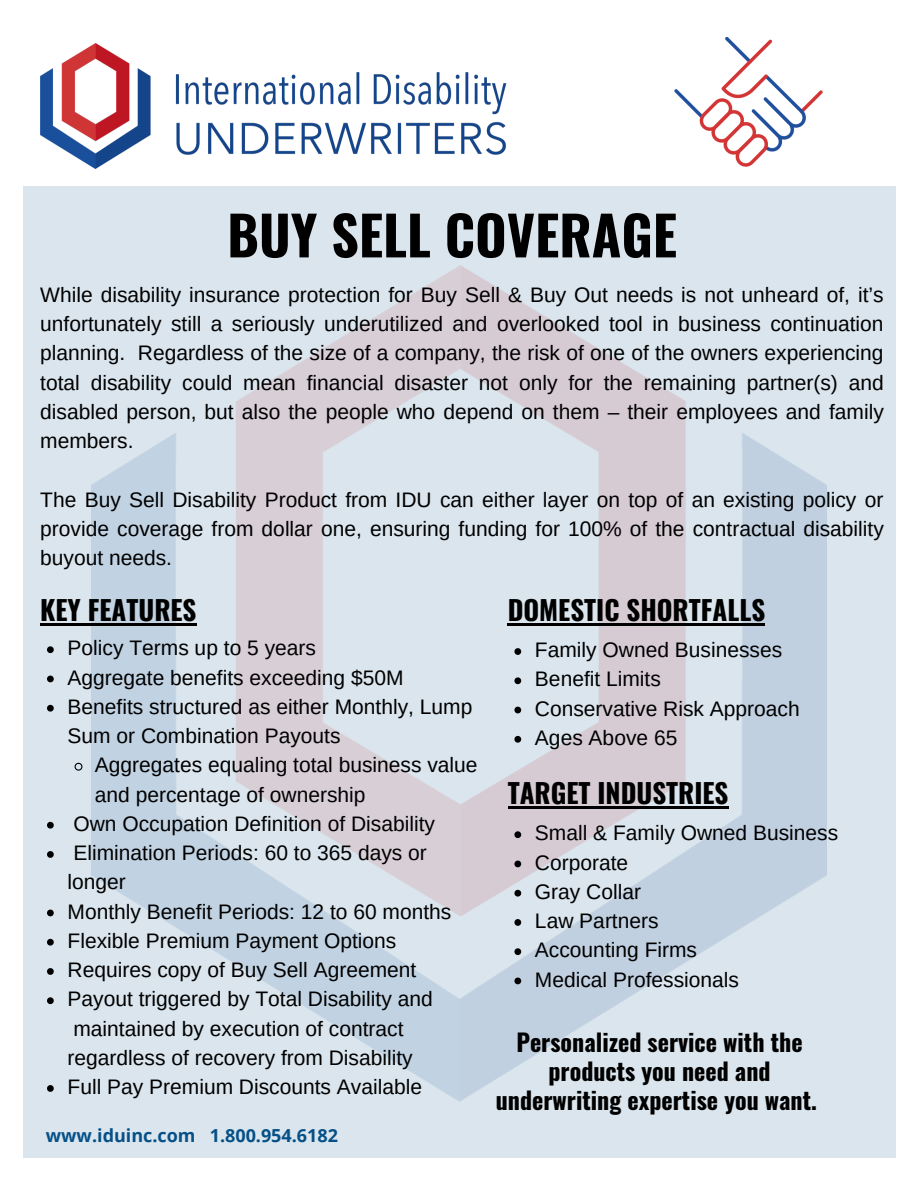
<style>
.page{position:relative;width:918px;height:1188px;background:#fff}
.page>*{position:absolute;margin:0;border:0;box-sizing:border-box;transform-origin:0 0}
.t1{font:700 54px "Oswald";color:#000}
.t2{font:700 27px "Oswald";color:#000}
.t3{font:700 24px/29.4px "Oswald";color:#000;text-align:center}
.t4{font:21px/29.2px "Arimo";color:#000}
.t5{font:700 18px "Open Sans";color:#055087}
</style>
<div class="page">
<div style="left:23px;top:186px;width:873px;height:972px;background:#dae5ed"></div>
<img style="left:92px;top:266px;width:734px;height:836px">
<img style="left:40px;top:43px;width:467px;height:126px">
<img style="left:674px;top:37px;width:149px;height:130px">
<hr style="left:40px;top:624px;width:156px;height:2px;background:#000">
<hr style="left:508px;top:806px;width:221px;height:2px;background:#000">
<svg style="left:514px;top:831px;width:7px;height:7px"></svg>
<svg style="left:514px;top:861px;width:7px;height:6px"></svg>
<svg style="left:514px;top:890px;width:7px;height:7px"></svg>
<svg style="left:514px;top:919px;width:7px;height:7px"></svg>
<svg style="left:514px;top:948px;width:7px;height:7px"></svg>
<svg style="left:514px;top:978px;width:7px;height:6px"></svg>
<hr style="left:508px;top:624px;width:257px;height:2px;background:#000">
<svg style="left:514px;top:648px;width:7px;height:7px"></svg>
<svg style="left:514px;top:677px;width:7px;height:7px"></svg>
<svg style="left:514px;top:707px;width:7px;height:6px"></svg>
<svg style="left:514px;top:736px;width:7px;height:7px"></svg>
<svg style="left:47px;top:646px;width:7px;height:7px"></svg>
<svg style="left:47px;top:676px;width:7px;height:6px"></svg>
<svg style="left:47px;top:705px;width:7px;height:7px"></svg>
<svg style="left:74px;top:762px;width:9px;height:9px"></svg>
<svg style="left:47px;top:822px;width:7px;height:7px"></svg>
<svg style="left:47px;top:851px;width:7px;height:7px"></svg>
<svg style="left:47px;top:910px;width:7px;height:6px"></svg>
<svg style="left:47px;top:939px;width:7px;height:7px"></svg>
<svg style="left:47px;top:968px;width:7px;height:7px"></svg>
<svg style="left:47px;top:997px;width:7px;height:7px"></svg>
<svg style="left:47px;top:1085px;width:7px;height:7px"></svg>
<h1 class="t1" style="left:227px;top:193px;width:451px">BUY SELL COVERAGE</h1>
<p class="t4" style="left:40px;top:280px;width:845px;text-align:justify">While disability insurance protection for Buy Sell &amp; Buy Out needs is not unheard of, it’s unfortunately still a seriously underutilized and overlooked tool in business continuation planning. Regardless of the size of a company, the risk of one of the owners experiencing total disability could mean financial disaster not only for the remaining partner(s) and disabled person, but also the people who depend on them – their employees and family members.</p>
<p class="t4" style="left:40px;top:485px;width:845px;text-align:justify">The Buy Sell Disability Product from IDU can either layer on top of an existing policy or provide coverage from dollar one, ensuring funding for 100% of the contractual disability buyout needs.</p>
<p class="t2" style="left:40px;top:589px;width:158px">KEY FEATURES</p>
<p class="t2" style="left:508px;top:589px;width:259px">DOMESTIC SHORTFALLS</p>
<p class="t4" style="left:535px;top:635px;width:266px">Family Owned Businesses<br>Benefit Limits<br>Conservative Risk Approach<br>Ages Above 65</p>
<p class="t4" style="left:68px;top:633px;width:406px">Policy Terms up to 5 years<br>Aggregate benefits exceeding $50M Benefits structured as either Monthly, Lump Sum or Combination Payouts</p>
<p class="t4" style="left:95px;top:750px;width:384px">Aggregates equaling total business value</p>
<p class="t4" style="left:95px;top:780px;width:272px">and percentage of ownership</p>
<p class="t4" style="left:73px;top:809px;width:363px">Own Occupation Definition of Disability</p>
<p class="t4" style="left:73px;top:838px;width:355px">Elimination Periods: 60 to 365 days or</p>
<p class="t4" style="left:68px;top:867px;width:60px">longer</p>
<p class="t4" style="left:68px;top:897px;width:385px">Monthly Benefit Periods: 12 to 60 months</p>
<p class="t4" style="left:68px;top:926px;width:330px">Flexible Premium Payment Options</p>
<p class="t4" style="left:68px;top:955px;width:350px">Requires copy of Buy Sell Agreement</p>
<p class="t4" style="left:68px;top:984px;width:367px">Payout triggered by Total Disability and</p>
<p class="t4" style="left:73px;top:1014px;width:332px">maintained by execution of contract</p>
<p class="t4" style="left:68px;top:1043px;width:347px">regardless of recovery from Disability</p>
<p class="t4" style="left:68px;top:1072px;width:356px">Full Pay Premium Discounts Available</p>
<p class="t2" style="left:508px;top:772px;width:222px">TARGET INDUSTRIES</p>
<p class="t4" style="left:535px;top:818px;width:305px">Small &amp; Family Owned Business<br>Corporate<br>Gray Collar<br>Law Partners<br>Accounting Firms<br>Medical Professionals</p>
<p class="t3" style="left:496px;top:1026px;width:323px">Personalized service with the products you need and underwriting expertise you want.</p>
<p class="t5" style="left:46px;top:1123px;width:294px">www.iduinc.com 1.800.954.6182</p>
</div>
